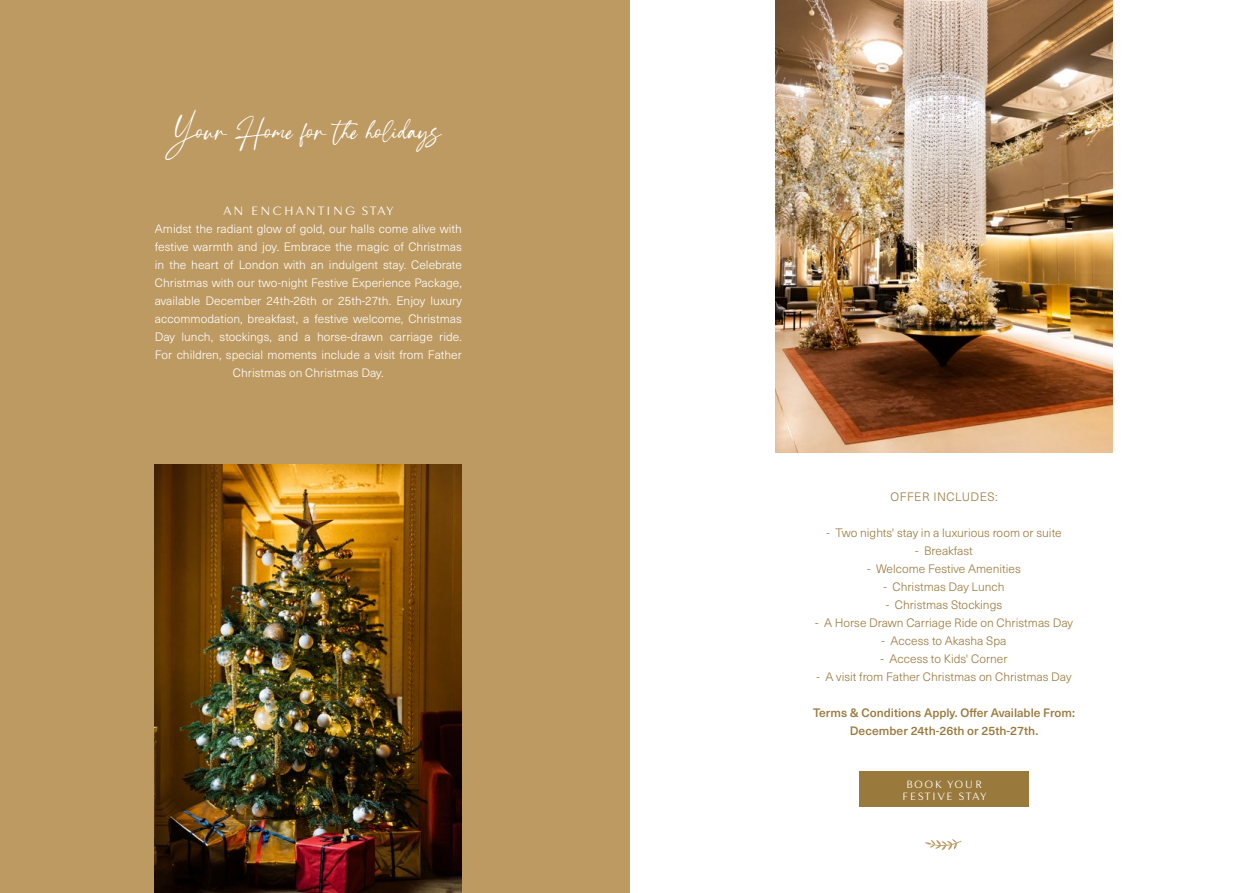
<style>
.page{position:relative;width:1259px;height:893px;background:#fff}
.page>*{position:absolute;margin:0;border:0;box-sizing:border-box;transform-origin:0 0}
.t1{font:34.5px "Tropical Country";color:#fff}
.t2{font:300 12px/18px "Neue Haas Unica Pro";color:#fff;text-align:center}
.t3{font:300 12px "Neue Haas Unica Pro";color:#99793c}
.t4{font:500 12px/18px "Neue Haas Unica Pro";color:#99793c;text-align:center}
.t5{font:12px "The Set";color:#fff}
.t6{font:300 12px "Neue Haas Unica Pro";letter-spacing:.04em;color:#99793c}
.t7{font:10.5px/12px "The Set";color:#fff;text-align:center}
</style>
<div class="page">
<div style="left:0;top:0;width:629px;height:893px;background:#bd9a62"></div>
<img style="left:776px;top:0;width:336px;height:453px">
<img style="left:155px;top:465px;width:307px;height:428px">
<div style="left:859px;top:772px;width:170px;height:35px;background:#99793c"></div>
<svg style="left:925px;top:839px;width:36px;height:11px"></svg>
<h1 class="t1" style="left:175px;top:104px;width:267px">Your Home for the holidays</h1>
<p class="t5" style="left:223px;top:203px;width:173px">AN ENCHANTING STAY</p>
<p class="t2" style="left:155px;top:220px;width:308px">Amidst the radiant glow of gold, our halls come alive with festive warmth and joy. Embrace the magic of Christmas in the heart of London with an indulgent stay. Celebrate Christmas with our two-night Festive Experience Package, available December 24th-26th or 25th-27th. Enjoy luxury accommodation, breakfast, a festive welcome, Christmas Day lunch, stockings, and a horse-drawn carriage ride.<br>For children, special moments include a visit from Father Christmas on Christmas Day.</p>
<p class="t6" style="left:890px;top:490px;width:108px">OFFER INCLUDES:</p>
<p class="t3" style="left:826px;top:526px;width:237px">- Two nights' stay in a luxurious room or suite</p>
<p class="t3" style="left:915px;top:544px;width:59px">- Breakfast</p>
<p class="t3" style="left:867px;top:562px;width:155px">- Welcome Festive Amenities</p>
<p class="t3" style="left:883px;top:580px;width:123px">- Christmas Day Lunch</p>
<p class="t3" style="left:886px;top:598px;width:118px">- Christmas Stockings</p>
<p class="t3" style="left:815px;top:616px;width:259px">- A Horse Drawn Carriage Ride on Christmas Day</p>
<p class="t3" style="left:881px;top:634px;width:126px">- Access to Akasha Spa</p>
<p class="t3" style="left:880px;top:652px;width:129px">- Access to Kids' Corner</p>
<p class="t3" style="left:816px;top:670px;width:256px">- A visit from Father Christmas on Christmas Day</p>
<p class="t4" style="left:813px;top:704px;width:263px">Terms &amp; Conditions Apply. Offer Available From:<br>December 24th-26th or 25th-27th.</p>
<p class="t7" style="left:901px;top:778px;width:87px">BOOK YOUR<br>FESTIVE STAY</p>
</div>
